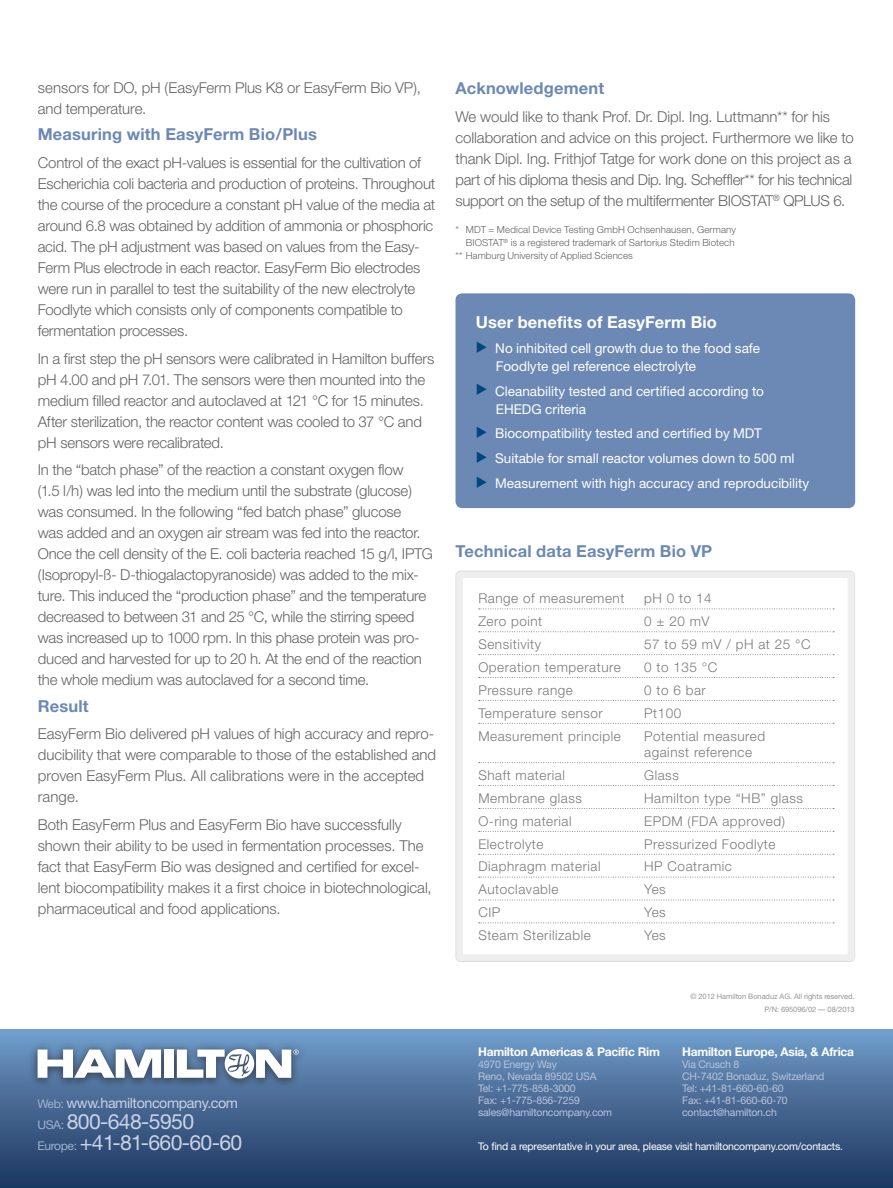
<style>
.page{position:relative;width:893px;height:1188px;background:#fff}
.page>*{position:absolute;margin:0;border:0;box-sizing:border-box;transform-origin:0 0}
.t1{font:21px/21px "Helvetica Neue";letter-spacing:-.03em;color:#cad2e4}
.t2{font:700 16.5px "Helvetica Neue";letter-spacing:.01em;color:#6b89b4}
.t3{font:700 16.5px "Helvetica Neue";letter-spacing:.01em;color:#fff}
.t4{font:300 15px/21px "Helvetica Neue";letter-spacing:-.015em;color:#636366}
.t5{font:14.1px "Helvetica Neue";letter-spacing:-.03em;color:#cad2e4}
.t6{font:300 13.5px/16.5px "Helvetica Neue";letter-spacing:.04em;color:#787a7d}
.t7{font:13.5px/18px "Helvetica Neue";color:#fff}
.t8{font:700 12px "Helvetica Neue";letter-spacing:-.02em;color:#fff}
.t9{font:10.5px/12px "Helvetica Neue";letter-spacing:-.02em;color:#b7c3db}
.t10{font:10.5px "Helvetica Neue";letter-spacing:-.02em;color:#fff}
.t11{font:300 9.75px "Helvetica Neue";letter-spacing:.01em;color:#636366}
.t12{font:7.5px/13.5px "Helvetica Neue";letter-spacing:-.01em;color:#939598;text-align:right}
.s1{font-size:12px;color:#9db0ce}
</style>
<div class="page">
<svg style="left:455px;top:570px;width:400px;height:392px"></svg>
<svg style="left:479px;top:609px;width:355px;height:1px"></svg>
<svg style="left:479px;top:631px;width:355px;height:1px"></svg>
<svg style="left:479px;top:654px;width:355px;height:1px"></svg>
<svg style="left:479px;top:677px;width:355px;height:1px"></svg>
<svg style="left:479px;top:700px;width:355px;height:1px"></svg>
<svg style="left:479px;top:723px;width:355px;height:1px"></svg>
<svg style="left:479px;top:762px;width:355px;height:1px"></svg>
<svg style="left:479px;top:785px;width:355px;height:1px"></svg>
<svg style="left:479px;top:808px;width:355px;height:1px"></svg>
<svg style="left:479px;top:831px;width:355px;height:1px"></svg>
<svg style="left:479px;top:854px;width:355px;height:1px"></svg>
<svg style="left:479px;top:877px;width:355px;height:1px"></svg>
<svg style="left:479px;top:900px;width:355px;height:1px"></svg>
<svg style="left:479px;top:923px;width:355px;height:1px"></svg>
<div style="left:455px;top:293px;width:400px;height:215px;background:#6b89b4;border-radius:7px"></div>
<div style="left:0;top:1030px;width:893px;height:158px;background:linear-gradient(to bottom,#709bc8,#1b345e)"></div>
<div style="left:30px;top:1045px;width:276px;height:44px;background:#50739d"></div>
<div style="left:28px;top:1040px;width:279px;height:48px;background:#231f20;opacity:.4"></div>
<div style="left:164px;top:1050px;width:10px;height:28px;background:#fff"></div>
<svg style="left:38px;top:1050px;width:123px;height:28px;background:#bfc9d5"></svg>
<svg style="left:177px;top:1049px;width:122px;height:29px"></svg>
<p class="t4" style="left:38px;top:77px;width:385px">sensors for DO, pH (EasyFerm Plus K8 or EasyFerm Bio VP), and temperature.</p>
<p class="t2" style="left:38px;top:124px;width:281px">Measuring with EasyFerm Bio/Plus</p>
<p class="t4" style="left:38px;top:152px;width:399px">Control of the exact pH-values is essential for the cultivation of Escherichia coli bacteria and production of proteins. Throughout the course of the procedure a constant pH value of the media at around 6.8 was obtained by addition of ammonia or phosphoric acid. The pH adjustment was based on values from the Easy-Ferm Plus electrode in each reactor. EasyFerm Bio electrodes were run in parallel to test the suitability of the new electrolyte Foodlyte which consists only of components compatible to fermentation processes.</p>
<p class="t4" style="left:38px;top:347px;width:398px">In a first step the pH sensors were calibrated in Hamilton buffers pH 4.00 and pH 7.01. The sensors were then mounted into the medium filled reactor and autoclaved at 121 °C for 15 minutes.<br>After sterilization, the reactor content was cooled to 37 °C and pH sensors were recalibrated.</p>
<p class="t4" style="left:38px;top:459px;width:397px">In the “batch phase” of the reaction a constant oxygen flow<br>(1.5 l/h) was led into the medium until the substrate (glucose) was consumed. In the following “fed batch phase” glucose<br>was added and an oxygen air stream was fed into the reactor.<br>Once the cell density of the E. coli bacteria reached 15 g/l, IPTG (Isopropyl-ß- D-thiogalactopyranoside) was added to the mix&shy;ture. This induced the “production phase” and the temperature decreased to between 31 and 25 °C, while the stirring speed was increased up to 1000 rpm. In this phase protein was pro&shy;duced and harvested for up to 20 h. At the end of the reaction the whole medium was autoclaved for a second time.</p>
<p class="t2" style="left:38px;top:695px;width:52px">Result</p>
<p class="t4" style="left:38px;top:723px;width:400px">EasyFerm Bio delivered pH values of high accuracy and repro&shy;ducibility that were comparable to those of the established and proven EasyFerm Plus. All calibrations were in the accepted range.</p>
<p class="t4" style="left:38px;top:814px;width:395px">Both EasyFerm Plus and EasyFerm Bio have successfully shown their ability to be used in fermentation processes. The fact that EasyFerm Bio was designed and certified for excel&shy;lent biocompatibility makes it a first choice in biotechnological, pharmaceutical and food applications.</p>
<p class="t2" style="left:455px;top:78px;width:150px">Acknowledgement</p>
<p class="t4" style="left:455px;top:105px;width:400px">We would like to thank Prof. Dr. Dipl. Ing. Luttmann** for his collaboration and advice on this project. Furthermore we like to thank Dipl. Ing. Frithjof Tatge for work done on this project as a part of his diploma thesis and Dip. Ing. Scheffler** for his technical support on the setup of the multifermenter BIOSTAT<sup>®</sup> QPLUS 6.</p>
<p class="t11" style="left:455px;top:224px;width:282px">* MDT = Medical Device Testing GmbH Ochsenhausen, Germany</p>
<p class="t11" style="left:466px;top:237px;width:270px">BIOSTAT<sup>®</sup> is a registered trademark of Sartorius Stedim Biotech</p>
<p class="t11" style="left:455px;top:249px;width:179px">** Hamburg University of Applied Sciences</p>
<p class="t3" style="left:476px;top:312px;width:243px">User benefits of EasyFerm Bio</p>
<p class="t7" style="left:495px;top:339px;width:266px">No inhibited cell growth due to the food safe<br>Foodlyte gel reference electrolyte</p>
<p class="t7" style="left:495px;top:382px;width:270px">Cleanability tested and certified according to<br>EHEDG criteria</p>
<p class="t7" style="left:495px;top:421px;width:316px;line-height:24.8px">Biocompatibility tested and certified by MDT<br>Suitable for small reactor volumes down to 500 ml<br>Measurement with high accuracy and reproducibility</p>
<p class="t2" style="left:455px;top:541px;width:258px">Technical data EasyFerm Bio VP</p>
<p class="t6" style="left:478px;top:590px;width:148px">Range of measurement</p>
<p class="t6" style="left:644px;top:590px;width:69px">pH 0 to 14</p>
<p class="t6" style="left:478px;top:613px;width:65px">Zero point</p>
<p class="t6" style="left:644px;top:613px;width:67px">0 ± 20 mV</p>
<p class="t6" style="left:478px;top:636px;width:64px">Sensitivity</p>
<p class="t6" style="left:644px;top:636px;width:168px">57 to 59 mV / pH at 25 °C</p>
<p class="t6" style="left:478px;top:659px;width:144px">Operation temperature</p>
<p class="t6" style="left:644px;top:659px;width:75px">0 to 135 °C</p>
<p class="t6" style="left:478px;top:681px;width:96px">Pressure range</p>
<p class="t6" style="left:644px;top:681px;width:63px">0 to 6 bar</p>
<p class="t6" style="left:478px;top:704px;width:126px">Temperature sensor</p>
<p class="t6" style="left:644px;top:704px;width:39px">Pt100</p>
<p class="t6" style="left:478px;top:727px;width:144px">Measurement principle</p>
<p class="t6" style="left:644px;top:727px;width:122px">Potential measured against reference</p>
<p class="t6" style="left:478px;top:767px;width:88px">Shaft material</p>
<p class="t6" style="left:644px;top:767px;width:36px">Glass</p>
<p class="t6" style="left:478px;top:789px;width:105px">Membrane glass</p>
<p class="t6" style="left:644px;top:789px;width:160px">Hamilton type “HB” glass</p>
<p class="t6" style="left:478px;top:812px;width:95px">O-ring material</p>
<p class="t6" style="left:644px;top:812px;width:142px">EPDM (FDA approved)</p>
<p class="t6" style="left:478px;top:835px;width:67px">Electrolyte</p>
<p class="t6" style="left:644px;top:835px;width:133px">Pressurized Foodlyte</p>
<p class="t6" style="left:478px;top:858px;width:124px">Diaphragm material</p>
<p class="t6" style="left:644px;top:858px;width:89px">HP Coatramic</p>
<p class="t6" style="left:478px;top:881px;width:82px">Autoclavable</p>
<p class="t6" style="left:644px;top:881px;width:23px">Yes</p>
<p class="t6" style="left:478px;top:904px;width:24px">CIP</p>
<p class="t6" style="left:644px;top:904px;width:23px">Yes</p>
<p class="t6" style="left:478px;top:927px;width:114px">Steam Sterilizable</p>
<p class="t6" style="left:644px;top:927px;width:23px">Yes</p>
<p class="t5" style="left:37px;top:1094px;width:202px"><span class="s1">Web:</span> www.hamiltoncompany.com</p>
<h1 class="t1" style="left:37px;top:1110px;width:206px"><span class="s1">USA:</span> 800-648-5950<br><span class="s1">Europe:</span> +41-81-660-60-60</h1>
<p class="t8" style="left:478px;top:1044px;width:183px">Hamilton Americas &amp; Pacific Rim</p>
<p class="t9" style="left:478px;top:1058px;width:136px">4970 Energy Way<br>Reno, Nevada 89502 USA<br>Tel: +1-775-858-3000<br>Fax: +1-775-856-7259 sales@hamiltoncompany.com</p>
<p class="t12" style="left:690px;top:989px;width:166px">© 2012 Hamilton Bonaduz AG. All rights reserved.<br>P/N: 695096/02 — 08/2013</p>
<p class="t8" style="left:682px;top:1044px;width:173px">Hamilton Europe, Asia, &amp; Africa</p>
<p class="t9" style="left:682px;top:1058px;width:144px">Via Crusch 8<br>CH-7402 Bonaduz, Switzerland<br>Tel: +41-81-660-60-60<br>Fax: +41-81-660-60-70 contact@hamilton.ch</p>
<p class="t10" style="left:478px;top:1140px;width:366px">To find a representative in your area, please visit hamiltoncompany.com/contacts.</p>
</div>
